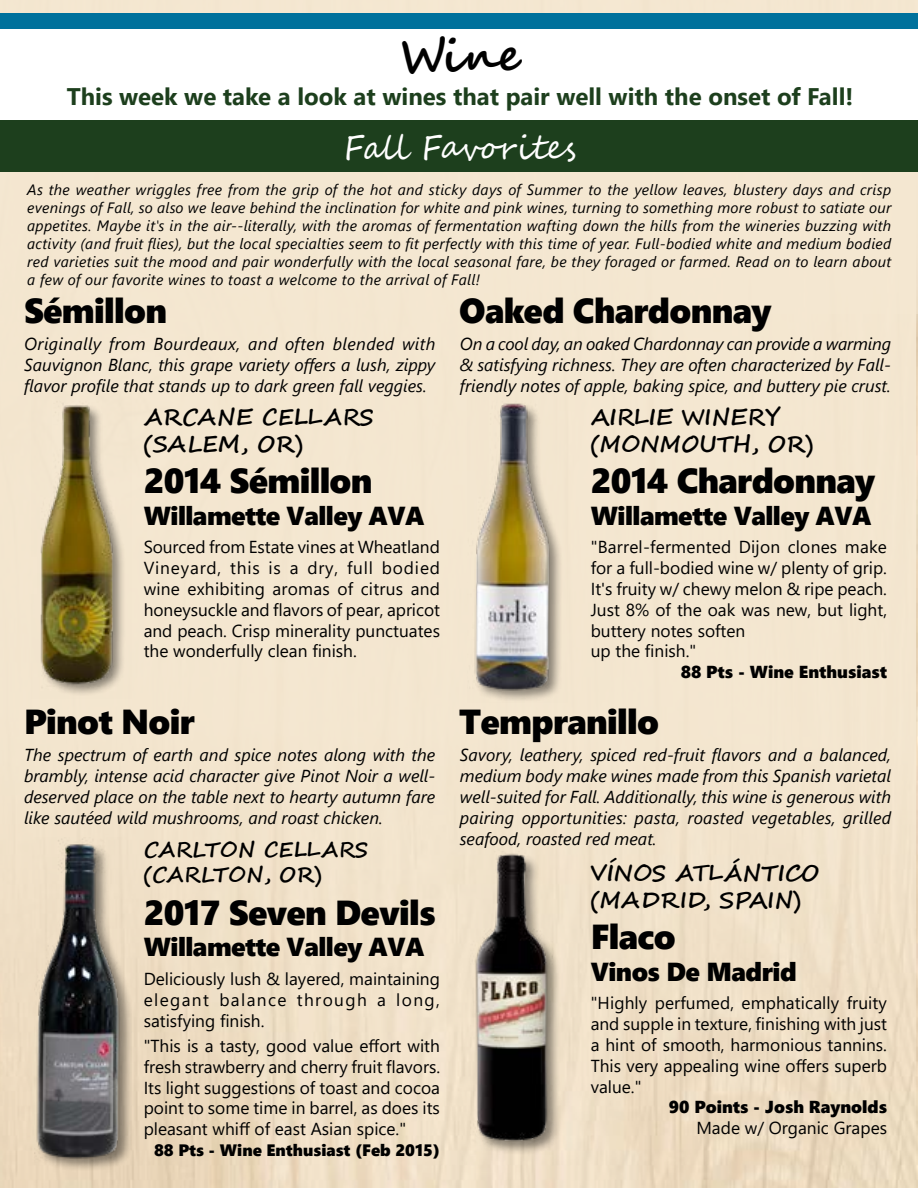
<style>
.page{position:relative;width:918px;height:1188px;background:#fff}
.page>*{position:absolute;margin:0;border:0;box-sizing:border-box;transform-origin:0 0}
.t1{font:700 45px "Segoe Script";color:#000}
.t2{font:34.65px "Segoe UI Black";letter-spacing:-.02em;color:#000}
.t3{font:33px "Segoe Script";color:#fff}
.t4{font:25.95px "Segoe UI Black";letter-spacing:-.02em;color:#000}
.t5{font:700 24px "Segoe UI";color:#1d3f1d}
.t6{font:700 22.5px/27px "Segoe Script";color:#000}
.t7{font:700 21px/25.2px "Segoe Script";color:#000}
.t8{font:17.4px/20.9px "Segoe UI";color:#000;text-align:justify}
.t9{font:italic 17.4px/20.9px "Segoe UI";color:#000;text-align:justify}
.t10{font:17.4px "Segoe UI Black";color:#000}
.t11{font:16.5px "Segoe UI Black";color:#000}
.t12{font:italic 15px/18px "Segoe UI";letter-spacing:.02em;color:#000;text-align:justify}
</style>
<div class="page">
<div style="left:0;top:0;width:917px;height:314px;background:#f5e8d2"></div>
<div style="left:0;top:164px;width:916px;height:1024px;background:#f5e8d2"></div>
<div style="left:0;top:21px;width:918px;height:138px;background:#fff"></div>
<div style="left:0;top:120px;width:918px;height:52px;background:#1d3f1d"></div>
<div style="left:0;top:13px;width:918px;height:16px;background:#00719c"></div>
<img style="left:40px;top:403px;width:84px;height:292px">
<div style="left:36px;top:844px;width:95px;height:327px;background:#000;opacity:.44"></div>
<img style="left:35px;top:838px;width:87px;height:325px">
<img style="left:474px;top:403px;width:87px;height:297px">
<div style="left:475px;top:853px;width:86px;height:302px;background:#000;opacity:.44"></div>
<img style="left:470px;top:847px;width:82px;height:307px">
<h1 class="t1" style="left:400px;top:20px;width:122px">Wine</h1>
<h3 class="t5" style="left:67px;top:74px;width:788px">This week we take a look at wines that pair well with the onset of Fall!</h3>
<h3 class="t3" style="left:344px;top:120px;width:234px">Fall Favorites</h3>
<p class="t12" style="left:27px;top:179px;width:866px">As the weather wriggles free from the grip of the hot and sticky days of Summer to the yellow leaves, blustery days and crisp evenings of Fall, so also we leave behind the inclination for white and pink wines, turning to something more robust to satiate our appetites. Maybe it's in the air--literally, with the aromas of fermentation wafting down the hills from the wineries buzzing with activity (and fruit flies), but the local specialties seem to fit perfectly with this time of year. Full-bodied white and medium bodied red varieties suit the mood and pair wonderfully with the local seasonal fare, be they foraged or farmed. Read on to learn about a few of our favorite wines to toast a welcome to the arrival of Fall!</p>
<h2 class="t2" style="left:24px;top:286px;width:144px">Sémillon</h2>
<p class="t9" style="left:24px;top:331px;width:413px">Originally from Bourdeaux, and often blended with Sauvignon Blanc, this grape variety offers a lush, zippy flavor profile that stands up to dark green fall veggies.</p>
<p class="t6" style="left:144px;top:404px;width:231px">ARCANE CELLARS (SALEM, OR)</p>
<h2 class="t2" style="left:144px;top:456px;width:230px">2014 Sémillon</h2>
<h3 class="t4" style="left:144px;top:497px;width:283px">Willamette Valley AVA</h3>
<p class="t8" style="left:144px;top:535px;width:298px">Sourced from Estate vines at Wheatland Vineyard, this is a dry, full bodied wine exhibiting aromas of citrus and honeysuckle and flavors of pear, apricot and peach. Crisp minerality punctuates the wonderfully clean finish.</p>
<h2 class="t2" style="left:24px;top:697px;width:172px">Pinot Noir</h2>
<p class="t9" style="left:24px;top:742px;width:413px">The spectrum of earth and spice notes along with the brambly, intense acid character give Pinot Noir a well&shy;deserved place on the table next to hearty autumn fare like sautéed wild mushrooms, and roast chicken.</p>
<p class="t7" style="left:144px;top:837px;width:226px">CARLTON CELLARS (CARLTON, OR)</p>
<h2 class="t2" style="left:144px;top:888px;width:294px">2017 Seven Devils</h2>
<h3 class="t4" style="left:144px;top:928px;width:283px">Willamette Valley AVA</h3>
<p class="t8" style="left:144px;top:967px;width:298px">Deliciously lush &amp; layered, maintaining elegant balance through a long, satisfying finish.</p>
<p class="t8" style="left:144px;top:1034px;width:298px">"This is a tasty, good value effort with fresh strawberry and cherry fruit flavors.<br>Its light suggestions of toast and cocoa point to some time in barrel, as does its pleasant whiff of east Asian spice."</p>
<p class="t11" style="left:154px;top:1138px;width:287px">88 Pts - Wine Enthusiast (Feb 2015)</p>
<h2 class="t2" style="left:459px;top:286px;width:314px">Oaked Chardonnay</h2>
<p class="t9" style="left:460px;top:331px;width:433px">On a cool day, an oaked Chardonnay can provide a warming &amp; satisfying richness. They are often characterized by Fall&shy;friendly notes of apple, baking spice, and buttery pie crust.</p>
<p class="t6" style="left:591px;top:404px;width:225px">AIRLIE WINERY (MONMOUTH, OR)</p>
<h2 class="t2" style="left:591px;top:456px;width:286px">2014 Chardonnay</h2>
<h3 class="t4" style="left:591px;top:497px;width:283px">Willamette Valley AVA</h3>
<p class="t8" style="left:591px;top:535px;width:298px;text-align:left">"Barrel-fermented Dijon clones make for a full-bodied wine w/ plenty of grip.<br>It's fruity w/ chewy melon &amp; ripe peach.<br>Just 8% of the oak was new, but light, buttery notes soften<br>up the finish."</p>
<p class="t10" style="left:681px;top:659px;width:208px">88 Pts - Wine Enthusiast</p>
<h2 class="t2" style="left:459px;top:697px;width:201px">Tempranillo</h2>
<p class="t9" style="left:460px;top:742px;width:433px">Savory, leathery, spiced red-fruit flavors and a balanced, medium body make wines made from this Spanish varietal well-suited for Fall. Additionally, this wine is generous with pairing opportunities: pasta, roasted vegetables, grilled seafood, roasted red meat.</p>
<p class="t6" style="left:591px;top:860px;width:230px">VÍNOS ATLÁNTICO (MADRID, SPAIN)</p>
<h2 class="t2" style="left:591px;top:912px;width:87px">Flaco</h2>
<h3 class="t4" style="left:591px;top:953px;width:207px">Vinos De Madrid</h3>
<p class="t8" style="left:591px;top:991px;width:298px">"Highly perfumed, emphatically fruity and supple in texture, finishing with just a hint of smooth, harmonious tannins.<br>This very appealing wine offers superb value."</p>
<p class="t10" style="left:669px;top:1095px;width:220px">90 Points - Josh Raynolds</p>
<p class="t8" style="left:696px;top:1116px;width:192px">Made w/ Organic Grapes</p>
</div>
